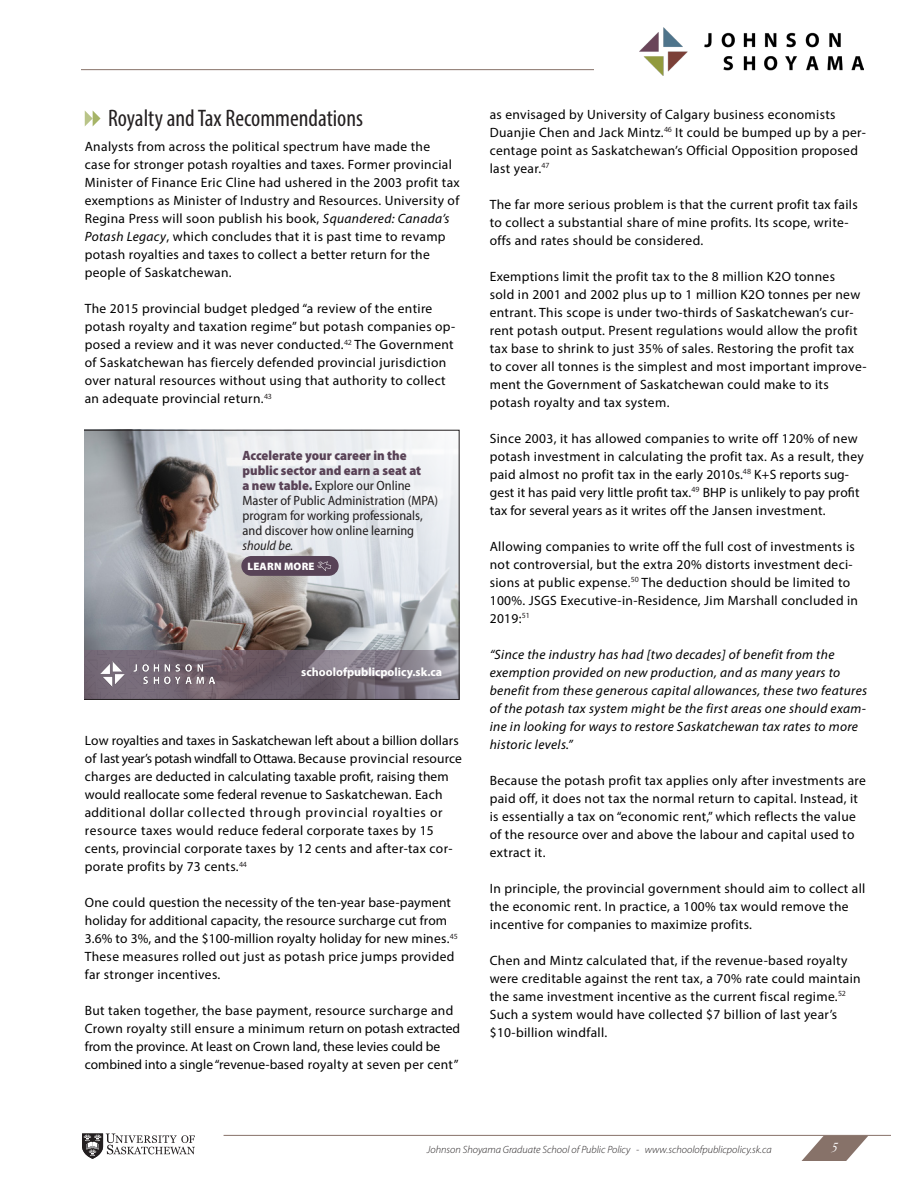
<style>
.page{position:relative;width:918px;height:1188px;background:#fff}
.page>*{position:absolute;margin:0;border:0;box-sizing:border-box;transform-origin:0 0}
.MAIN_TITLE{font:condensed 24px "Myriad Pro";color:#231f20}
.t1{font:italic 15px "Garamond";color:#fff}
.t2{font:13.5px/18px "Myriad Pro";letter-spacing:.025em;color:#000}
.t3{font:italic 13.5px/18px "Myriad Pro";letter-spacing:.025em;color:#000}
.t4{font:semi-condensed 13.5px/15px "Myriad Pro";color:#231f20}
.t5{font:700 12px "Myriad Pro";color:#fff}
.t6{font:900 10.8px "Myriad Pro";letter-spacing:.02em;color:#fff}
.t7{font:italic 300 10.5px "Myriad Pro";color:#231f20}
.s1{font-style:italic}
.s2{font-weight:900;color:#594256}
</style>
<div class="page">
<hr style="left:81px;top:69px;width:513px;height:1px;background:#877269">
<svg style="left:82px;top:1134px;width:113px;height:25px"></svg>
<hr style="left:224px;top:1135px;width:667px;height:1px;background:#877269">
<svg style="left:802px;top:1136px;width:66px;height:25px"></svg>
<img style="left:640px;top:27px;width:224px;height:49px">
<svg style="left:85px;top:111px;width:16px;height:15px"></svg>
<svg style="left:85px;top:430px;width:375px;height:270px;background:#a7a5a9"></svg>
<p class="MAIN_TITLE" style="left:108px;top:104px;width:256px">Royalty and Tax Recommendations</p>
<p class="t2" style="left:85px;top:137px;width:377px">Analysts from across the political spectrum have made the<br>case for stronger potash royalties and taxes. Former provincial Minister of Finance Eric Cline had ushered in the 2003 profit tax exemptions as Minister of Industry and Resources. University of Regina Press will soon publish his book, <span class="s1">Squandered: Canada’s Potash Legacy</span>, which concludes that it is past time to revamp potash royalties and taxes to collect a better return for the people of Saskatchewan.</p>
<p class="t2" style="left:85px;top:299px;width:372px">The 2015 provincial budget pledged “a review of the entire potash royalty and taxation regime” but potash companies op&shy;posed a review and it was never conducted.<sup>42</sup> The Government of Saskatchewan has fiercely defended provincial jurisdiction over natural resources without using that authority to collect an adequate provincial return.<sup>43</sup></p>
<p class="t4" style="left:242px;top:448px;width:197px"><span class="s2">Accelerate your career in the public sector and earn a seat at<br>a new table.</span> Explore our Online<br>Master of Public Administration (MPA) program for working professionals, and discover how online learning <span class="s1">should be.</span></p>
<p class="t6" style="left:248px;top:559px;width:68px">LEARN MORE</p>
<p class="t5" style="left:301px;top:664px;width:143px">schoolofpublicpolicy.sk.ca</p>
<p class="t2" style="left:85px;top:731px;width:379px">Low royalties and taxes in Saskatchewan left about a billion dollars of last year’s potash windfall to Ottawa. Because provincial resource charges are deducted in calculating taxable profit, raising them would reallocate some federal revenue to Saskatchewan. Each additional dollar collected through provincial royalties or resource taxes would reduce federal corporate taxes by 15 cents, provincial corporate taxes by 12 cents and after-tax cor&shy;porate profits by 73 cents.<sup>44</sup></p>
<p class="t2" style="left:85px;top:893px;width:375px">One could question the necessity of the ten-year base-payment holiday for additional capacity, the resource surcharge cut from 3.6% to 3%, and the $100-million royalty holiday for new mines.<sup>45<br></sup>These measures rolled out just as potash price jumps provided far stronger incentives.</p>
<p class="t2" style="left:85px;top:1001px;width:377px">But taken together, the base payment, resource surcharge and Crown royalty still ensure a minimum return on potash extracted from the province. At least on Crown land, these levies could be combined into a single “revenue-based royalty at seven per cent”</p>
<p class="t2" style="left:490px;top:105px;width:378px">as envisaged by University of Calgary business economists Duanjie Chen and Jack Mintz.<sup>46</sup> It could be bumped up by a per&shy;centage point as Saskatchewan’s Official Opposition proposed last year.<sup>47</sup></p>
<p class="t2" style="left:490px;top:195px;width:370px">The far more serious problem is that the current profit tax fails to collect a substantial share of mine profits. Its scope, write&shy;offs and rates should be considered.</p>
<p class="t2" style="left:490px;top:267px;width:378px">Exemptions limit the profit tax to the 8 million K2O tonnes<br>sold in 2001 and 2002 plus up to 1 million K2O tonnes per new entrant. This scope is under two-thirds of Saskatchewan’s cur&shy;rent potash output. Present regulations would allow the profit tax base to shrink to just 35% of sales. Restoring the profit tax to cover all tonnes is the simplest and most important improve&shy;ment the Government of Saskatchewan could make to its potash royalty and tax system.</p>
<p class="t2" style="left:490px;top:429px;width:376px">Since 2003, it has allowed companies to write off 120% of new potash investment in calculating the profit tax. As a result, they paid almost no profit tax in the early 2010s.<sup>48</sup> K+S reports sug&shy;gest it has paid very little profit tax.<sup>49</sup> BHP is unlikely to pay profit tax for several years as it writes off the Jansen investment.</p>
<p class="t2" style="left:490px;top:537px;width:370px">Allowing companies to write off the full cost of investments is not controversial, but the extra 20% distorts investment deci&shy;sions at public expense.<sup>50</sup> The deduction should be limited to 100%. JSGS Executive-in-Residence, Jim Marshall concluded in 2019:<sup>51</sup></p>
<p class="t3" style="left:490px;top:645px;width:379px">“Since the industry has had [two decades] of benefit from the exemption provided on new production, and as many years to benefit from these generous capital allowances, these two features of the potash tax system might be the first areas one should exam&shy;ine in looking for ways to restore Saskatchewan tax rates to more historic levels.”</p>
<p class="t2" style="left:490px;top:771px;width:378px">Because the potash profit tax applies only after investments are paid off, it does not tax the normal return to capital. Instead, it is essentially a tax on “economic rent,” which reflects the value of the resource over and above the labour and capital used to extract it.</p>
<p class="t2" style="left:490px;top:879px;width:377px">In principle, the provincial government should aim to collect all the economic rent. In practice, a 100% tax would remove the incentive for companies to maximize profits.</p>
<p class="t2" style="left:490px;top:951px;width:372px">Chen and Mintz calculated that, if the revenue-based royalty were creditable against the rent tax, a 70% rate could maintain the same investment incentive as the current fiscal regime.<sup>52<br></sup>Such a system would have collected $7 billion of last year’s $10-billion windfall.</p>
<p class="t7" style="left:427px;top:1143px;width:346px">Johnson Shoyama Graduate School of Public Policy - www.schoolofpublicpolicy.sk.ca</p>
<p class="t1" style="left:831px;top:1137px;width:9px">5</p>
</div>
